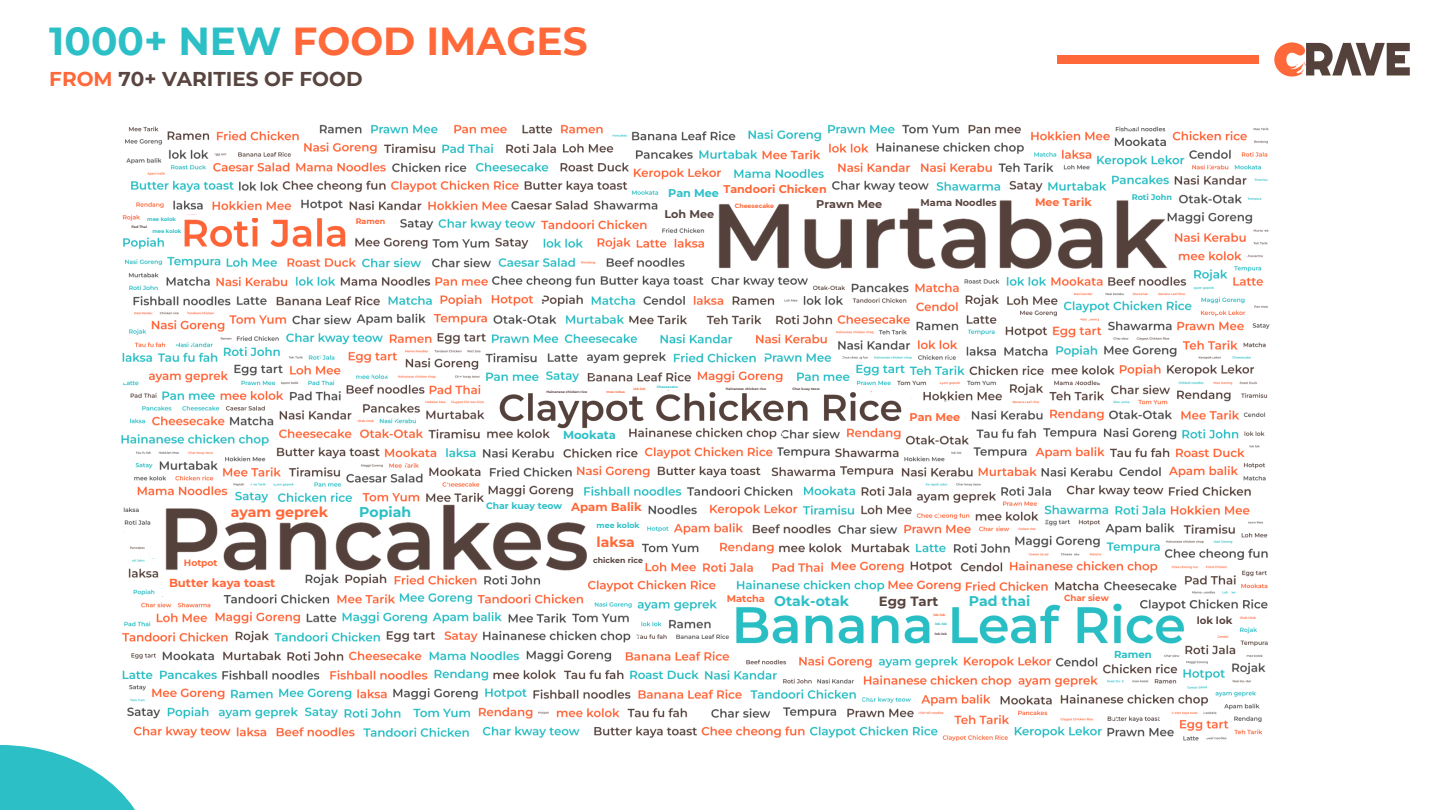
<style>
.page{position:relative;width:1440px;height:810px;background:#fff}
.page>*{position:absolute;margin:0;border:0;box-sizing:border-box;transform-origin:0 0}
.t1{font:700 39px "Montserrat";color:#ff6839}
.t2{font:700 20px "Montserrat";color:#594540}
.t3{font:700 14.1px "Montserrat";color:#2cbfc6}
.t4{font:700 14.1px "Montserrat";color:#ff6839}
.t5{font:700 14px "Montserrat";color:#ff6839}
.t6{font:700 13.3px "Montserrat";color:#594540}
.t7{font:700 11.7px "Montserrat";color:#ff6839}
.t8{font:700 11.5px "Montserrat";color:#2cbfc6}
.t9{font:700 11.2px "Montserrat";color:#ff6839}
.t10{font:700 11.2px "Montserrat";color:#594540}
.t11{font:700 11.2px "Montserrat";color:#2cbfc6}
.t12{font:700 11.1px "Montserrat";color:#ff6839}
.t13{font:700 10.2px "Montserrat";color:#594540}
.t14{font:700 10.2px "Montserrat";color:#2cbfc6}
.t15{font:700 9.8px "Montserrat";color:#594540}
.t16{font:700 9.7px "Montserrat";color:#ff6839}
.t17{font:700 9.2px "Montserrat";color:#2cbfc6}
.t18{font:700 9.2px "Montserrat";color:#ff6839}
.t19{font:700 8.7px "Montserrat";color:#ff6839}
.t20{font:700 8.1px "Montserrat";color:#2cbfc6}
.t21{font:700 7.9px "Montserrat";color:#ff6839}
.t22{font:700 7.8px "Montserrat";color:#594540}
.t23{font:700 7.8px "Montserrat";color:#2cbfc6}
.t24{font:700 6.2px "Montserrat";color:#ff6839}
.t25{font:700 5.2px "Montserrat";color:#2cbfc6}
.t26{font:700 3.5px "Montserrat";color:#594540}
.t27{font:700 3.3px "Montserrat";color:#594540}
.t28{font:700 3.3px "Montserrat";color:#ff6839}
.t29{font:700 3.3px "Montserrat";color:#2cbfc6}
.s1{color:#2cbfc6}
.s2{color:#ff6839}
</style>
<div class="page">
<svg style="left:0;top:745px;width:135px;height:65px;fill:#2cbfc6"></svg>
<img style="left:1318px;top:42px;width:92px;height:34px">
<img style="left:1274px;top:42px;width:44px;height:35px">
<div style="left:1057px;top:55px;width:202px;height:9px;background:#ff6839"></div>
<img style="left:121px;top:124px;width:1149px;height:617px">
<svg style="left:659px;top:180px;width:517px;height:96px"></svg>
<svg style="left:489px;top:382px;width:484px;height:62px"></svg>
<svg style="left:717px;top:593px;width:518px;height:70px"></svg>
<img style="left:733px;top:603px;width:454px;height:47px">
<svg style="left:123px;top:496px;width:522px;height:107px"></svg>
<svg style="left:131px;top:210px;width:262px;height:45px"></svg>
<h1 class="t1" style="left:49px;top:17px;width:540px"><span class="s1">1000+ NEW</span> FOOD IMAGES</h1>
<h2 class="t2" style="left:49px;top:67px;width:315px"><span class="s2">FROM</span> 70+ VARITIES OF FOOD</h2>
<h4 class="t25" style="left:147px;top:216px;width:30px">mee kolok</h4>
<h4 class="t25" style="left:152px;top:228px;width:30px">mee kolok</h4>
<h5 class="t26" style="left:131px;top:225px;width:17px">Pad Thai</h5>
<p class="t21" style="left:356px;top:217px;width:31px">Ramen</p>
<p class="t11" style="left:668px;top:186px;width:52px">Pan Mee</p>
<h4 class="t9" style="left:723px;top:182px;width:105px">Tandoori Chicken</h4>
<p class="t24" style="left:735px;top:202px;width:41px">Cheesecake</p>
<p class="t10" style="left:816px;top:197px;width:68px">Prawn Mee</p>
<h4 class="t15" style="left:921px;top:197px;width:78px">Mama Noodles</h4>
<h4 class="t12" style="left:1035px;top:196px;width:58px">Mee Tarik</h4>
<p class="t10" style="left:664px;top:207px;width:51px">Loh Mee</p>
<p class="t20" style="left:1132px;top:192px;width:42px">Roti John</p>
<p class="t4" style="left:231px;top:504px;width:99px">ayam geprek</p>
<h5 class="t3" style="left:359px;top:503px;width:53px">Popiah</h5>
<h4 class="t18" style="left:184px;top:557px;width:35px">Hotpot</h4>
<p class="t7" style="left:169px;top:576px;width:108px">Butter kaya toast</p>
<h3 class="t27" style="left:546px;top:390px;width:42px">Hainanese chicken rice</h3>
<h5 class="t28" style="left:607px;top:390px;width:20px">mee rebus</h5>
<p class="t29" style="left:657px;top:384px;width:23px">Cheesecake</p>
<h3 class="t28" style="left:634px;top:387px;width:14px">lok-lok</h3>
<h4 class="t27" style="left:726px;top:387px;width:42px">Hainanese chicken rice</h4>
<h5 class="t27" style="left:792px;top:387px;width:29px">Char kuay teow</h5>
<p class="t8" style="left:563px;top:428px;width:54px">Mookata</p>
<p class="t17" style="left:486px;top:501px;width:78px">Char kuay teow</p>
<p class="t7" style="left:571px;top:500px;width:72px">Apam Balik</p>
<h4 class="t23" style="left:597px;top:520px;width:44px">mee kolok</h4>
<h4 class="t5" style="left:597px;top:533px;width:40px">laksa</h4>
<h6 class="t22" style="left:593px;top:556px;width:51px">chicken rice</h6>
<p class="t9" style="left:910px;top:411px;width:52px">Pan Mee</p>
<p class="t3" style="left:774px;top:593px;width:76px">Otak-otak</p>
<h3 class="t19" style="left:1064px;top:592px;width:46px">Char siew</h3>
<p class="t16" style="left:727px;top:592px;width:40px">Matcha</p>
<h3 class="t6" style="left:879px;top:593px;width:61px">Egg Tart</h3>
<p class="t3" style="left:969px;top:593px;width:63px">Pad thai</p>
<h3 class="t28" style="left:933px;top:613px;width:14px">lok-lok</h3>
<h3 class="t29" style="left:935px;top:621px;width:14px">lok-lok</h3>
<h6 class="t27" style="left:935px;top:632px;width:14px">lok-lok</h6>
<p class="t14" style="left:1114px;top:648px;width:39px">Ramen</p>
<p class="t13" style="left:1197px;top:614px;width:37px">lok lok</p>
</div>
